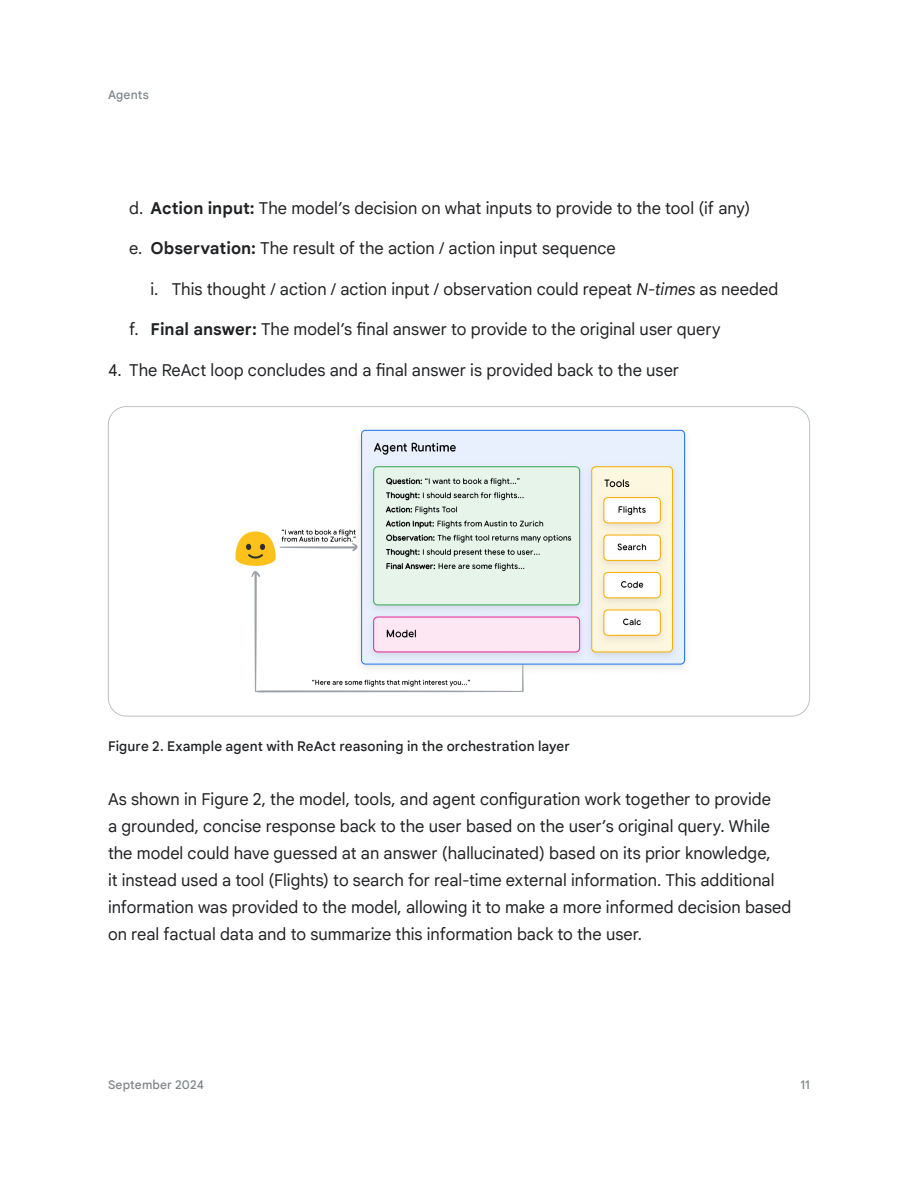
<style>
.page{position:relative;width:918px;height:1188px;background:#fff}
.page>*{position:absolute;margin:0;border:0;box-sizing:border-box;transform-origin:0 0}
.Body{font:16.5px/27px "Google Sans Text";color:#202124}
.Figure__Text{font:500 13.5px "Google Sans Text";letter-spacing:.01em;color:#202124}
.t1{font:500 12px "Google Sans Text";letter-spacing:.015em;color:#80868b}
.s1{font-weight:700}
.s2{font-style:italic}
</style>
<div class="page">
<img style="left:235px;top:429px;width:451px;height:264px">
<p class="t1" style="left:108px;top:86px;width:42px">Agents</p>
<p class="Body" style="left:129px;top:194px;width:623px">d. <span class="s1">Action input:</span> The model’s decision on what inputs to provide to the tool (if any)</p>
<p class="Body" style="left:129px;top:235px;width:488px">e. <span class="s1">Observation:</span> The result of the action / action input sequence</p>
<p class="Body" style="left:151px;top:275px;width:629px">i. This thought / action / action input / observation could repeat <span class="s2">N-times</span> as needed</p>
<p class="Body" style="left:129px;top:316px;width:593px">f. <span class="s1">Final answer:</span> The model’s final answer to provide to the original user query</p>
<p class="Body" style="left:108px;top:356px;width:573px">4. The ReAct loop concludes and a final answer is provided back to the user</p>
<p class="Figure__Text" style="left:108px;top:736px;width:463px">Figure 2. Example agent with ReAct reasoning in the orchestration layer</p>
<p class="Body" style="left:108px;top:786px;width:685px">As shown in Figure 2, the model, tools, and agent configuration work together to provide<br>a grounded, concise response back to the user based on the user’s original query. While the model could have guessed at an answer (hallucinated) based on its prior knowledge,<br>it instead used a tool (Flights) to search for real-time external information. This additional information was provided to the model, allowing it to make a more informed decision based on real factual data and to summarize this information back to the user.</p>
<p class="t1" style="left:108px;top:1076px;width:98px">September 2024</p>
<p class="t1" style="left:800px;top:1076px;width:11px">11</p>
</div>
